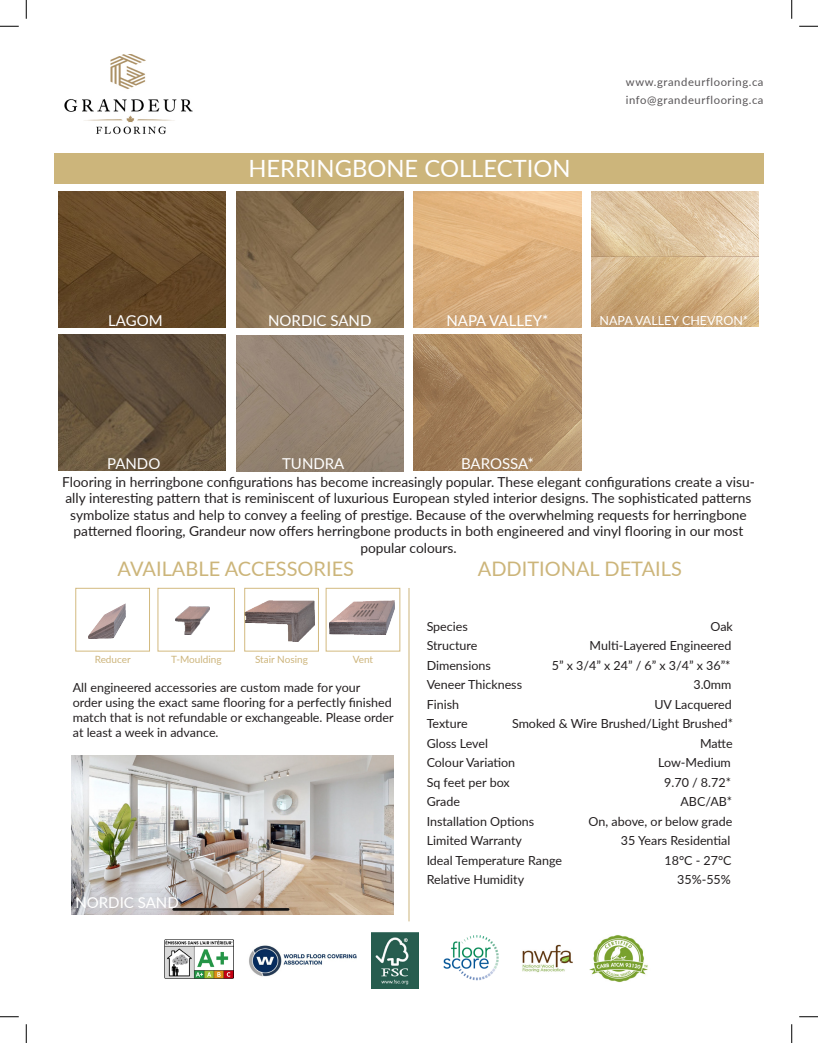
<style>
.page{position:relative;width:818px;height:1043px;background:#fff}
.page>*{position:absolute;margin:0;border:0;box-sizing:border-box;transform-origin:0 0}
.t1{font:23.75px "Lato";color:#fff}
.t2{font:20px "Lato";color:#ccb57a}
.t3{font:15px "Lato";color:#fff}
.t4{font:13.75px/16.5px "Lato";color:#231f20;text-align:center}
.t5{font:12.5px/15px "Lato";color:#231f20}
.t6{font:12.5px "Lato";color:#fff}
.t7{font:11.25px "Lato";letter-spacing:.05em;color:#575456}
.t8{font:10px "Lato";color:#cdb57c}
</style>
<div class="page">
<div style="left:54px;top:153px;width:709px;height:31px;background:#ccb57b"></div>
<img style="left:71px;top:755px;width:322px;height:160px">
<img style="left:64px;top:54px;width:129px;height:81px">
<hr style="left:408px;top:588px;width:1px;height:333px;background:#cdb57c">
<img style="left:89px;top:603px;width:37px;height:35px">
<div style="left:75px;top:588px;width:75px;height:63px;border:1px solid #d3ba7f"></div>
<img style="left:246px;top:600px;width:68px;height:41px">
<div style="left:244px;top:588px;width:75px;height:63px;border:1px solid #d3ba7f"></div>
<img style="left:175px;top:606px;width:34px;height:29px">
<div style="left:158px;top:588px;width:77px;height:63px;border:1px solid #d3ba7f"></div>
<img style="left:164px;top:939px;width:69px;height:39px">
<img style="left:249px;top:945px;width:107px;height:32px">
<img style="left:443px;top:935px;width:56px;height:46px">
<img style="left:522px;top:944px;width:51px;height:29px">
<img style="left:589px;top:935px;width:59px;height:47px">
<img style="left:371px;top:932px;width:47px;height:56px">
<img style="left:58px;top:191px;width:168px;height:136px">
<img style="left:329px;top:600px;width:66px;height:35px">
<div style="left:326px;top:588px;width:74px;height:63px;border:1px solid #d3ba7f"></div>
<img style="left:236px;top:192px;width:167px;height:136px">
<img style="left:58px;top:335px;width:168px;height:136px">
<img style="left:236px;top:335px;width:167px;height:136px">
<img style="left:414px;top:192px;width:167px;height:136px">
<img style="left:591px;top:192px;width:167px;height:135px">
<img style="left:414px;top:335px;width:167px;height:136px">
<svg style="left:0;top:25px;width:19px;height:2px"></svg>
<svg style="left:799px;top:25px;width:19px;height:2px"></svg>
<svg style="left:0;top:1016px;width:19px;height:1px"></svg>
<svg style="left:799px;top:1016px;width:19px;height:1px"></svg>
<svg style="left:25px;top:0;width:2px;height:19px"></svg>
<svg style="left:25px;top:1024px;width:2px;height:18px"></svg>
<svg style="left:791px;top:0;width:1px;height:19px"></svg>
<svg style="left:791px;top:1024px;width:1px;height:18px"></svg>
<p class="t3" style="left:108px;top:309px;width:56px">LAGOM</p>
<p class="t3" style="left:107px;top:453px;width:55px">PANDO</p>
<p class="t1" style="left:248px;top:151px;width:323px">HERRINGBONE COLLECTION</p>
<p class="t7" style="left:626px;top:74px;width:139px">www.grandeurflooring.ca</p>
<p class="t7" style="left:626px;top:91px;width:139px">info@grandeurflooring.ca</p>
<p class="t3" style="left:268px;top:310px;width:105px">NORDIC SAND</p>
<p class="t3" style="left:282px;top:453px;width:64px">TUNDRA</p>
<p class="t3" style="left:446px;top:310px;width:104px">NAPA VALLEY*</p>
<p class="t6" style="left:599px;top:312px;width:150px">NAPA VALLEY CHEVRON*</p>
<p class="t3" style="left:461px;top:452px;width:74px">BAROSSA*</p>
<p class="t4" style="left:62px;top:472px;width:694px">Flooring in herringbone configurations has become increasingly popular. These elegant configurations create a visu&shy;ally interesting pattern that is reminiscent of luxurious European styled interior designs. The sophisticated patterns symbolize status and help to convey a feeling of prestige. Because of the overwhelming requests for herringbone patterned flooring, Grandeur now offers herringbone products in both engineered and vinyl flooring in our most popular colours.</p>
<p class="t2" style="left:118px;top:554px;width:238px">AVAILABLE ACCESSORIES</p>
<p class="t2" style="left:478px;top:554px;width:205px">ADDITIONAL DETAILS</p>
<p class="t8" style="left:95px;top:652px;width:38px">Reducer</p>
<p class="t8" style="left:171px;top:652px;width:52px">T-Moulding</p>
<p class="t8" style="left:255px;top:652px;width:54px">Stair Nosing</p>
<p class="t8" style="left:353px;top:652px;width:22px">Vent</p>
<p class="t5" style="left:73px;top:679px;width:322px">All engineered accessories are custom made for your<br>order using the exact same flooring for a perfectly finished match that is not refundable or exchangeable. Please order at least a week in advance.</p>
<p class="t3" style="left:75px;top:891px;width:105px">NORDIC SAND</p>
<p class="t5" style="left:426px;top:618px;width:43px">Species</p>
<p class="t5" style="left:710px;top:618px;width:24px">Oak</p>
<p class="t5" style="left:426px;top:637px;width:52px">Structure</p>
<p class="t5" style="left:589px;top:637px;width:143px">Multi-Layered Engineered</p>
<p class="t5" style="left:426px;top:657px;width:66px">Dimensions</p>
<p class="t5" style="left:552px;top:657px;width:180px">5” x 3/4” x 24” / 6” x 3/4” x 36”*</p>
<p class="t5" style="left:426px;top:676px;width:97px">Veneer Thickness</p>
<p class="t5" style="left:693px;top:676px;width:39px">3.0mm</p>
<p class="t5" style="left:426px;top:696px;width:34px">Finish</p>
<p class="t5" style="left:654px;top:696px;width:79px">UV Lacquered</p>
<p class="t5" style="left:426px;top:715px;width:42px">Texture</p>
<p class="t5" style="left:512px;top:715px;width:222px">Smoked &amp; Wire Brushed/Light Brushed*</p>
<p class="t5" style="left:426px;top:735px;width:63px">Gloss Level</p>
<p class="t5" style="left:700px;top:735px;width:34px">Matte</p>
<p class="t5" style="left:426px;top:754px;width:90px">Colour Variation</p>
<p class="t5" style="left:658px;top:754px;width:74px">Low-Medium</p>
<p class="t5" style="left:426px;top:774px;width:85px">Sq feet per box</p>
<p class="t5" style="left:664px;top:774px;width:68px">9.70 / 8.72*</p>
<p class="t5" style="left:426px;top:793px;width:35px">Grade</p>
<p class="t5" style="left:680px;top:793px;width:53px">ABC/AB*</p>
<p class="t5" style="left:426px;top:813px;width:109px">Installation Options</p>
<p class="t5" style="left:588px;top:813px;width:145px">On, above, or below grade</p>
<p class="t5" style="left:426px;top:832px;width:97px">Limited Warranty</p>
<p class="t5" style="left:621px;top:832px;width:111px">35 Years Residential</p>
<p class="t5" style="left:426px;top:852px;width:137px">Ideal Temperature Range</p>
<p class="t5" style="left:664px;top:852px;width:69px">18°C - 27°C</p>
<p class="t5" style="left:426px;top:871px;width:99px">Relative Humidity</p>
<p class="t5" style="left:677px;top:871px;width:55px">35%-55%</p>
</div>
